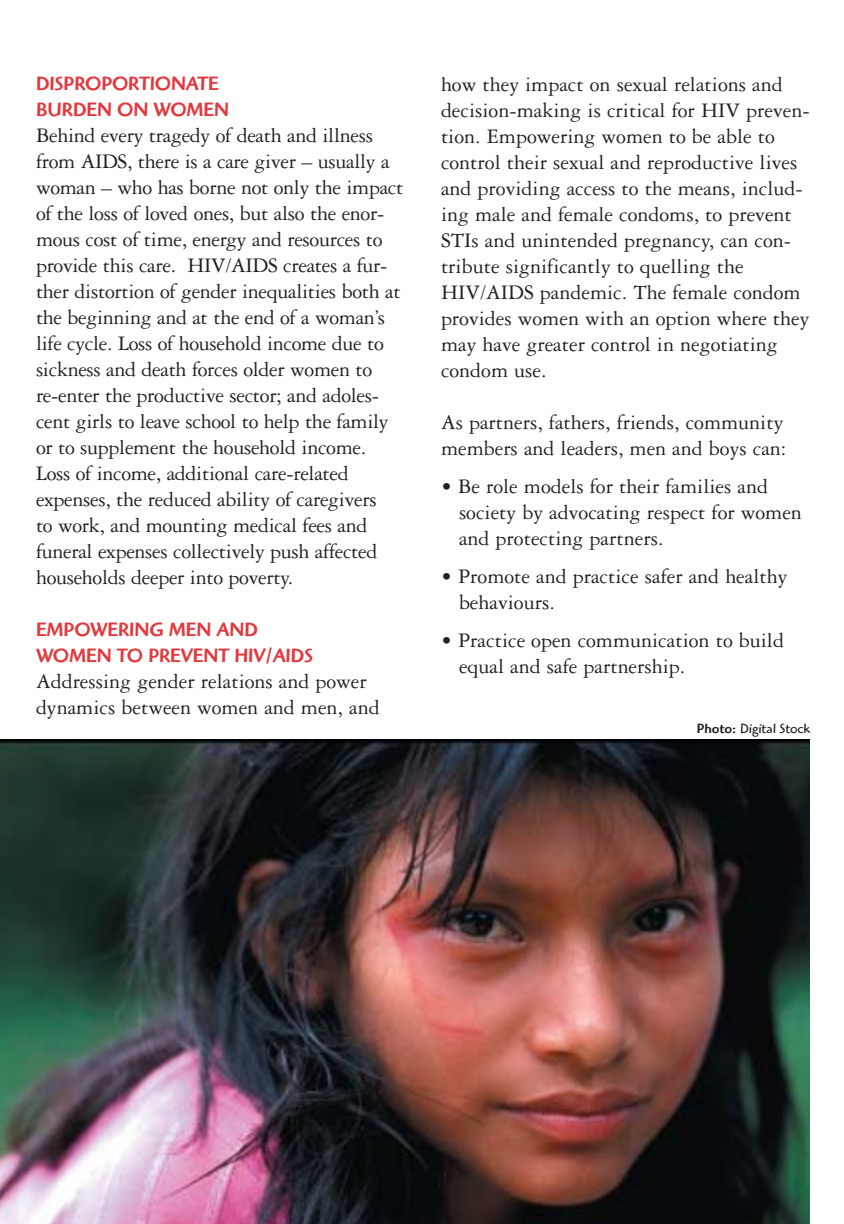
<style>
.page{position:relative;width:844px;height:1224px;background:#fff}
.page>*{position:absolute;margin:0;border:0;box-sizing:border-box;transform-origin:0 0}
.t1{font:22px/26px "Garamond Three";color:#231f20}
.t2{font:500 20px/26px "Highlander";letter-spacing:-.01em;color:#e1393e}
.t3{font:14px "Highlander";color:#231f20}
.s1{font-weight:500}
</style>
<div class="page">
<img style="left:0;top:740px;width:810px;height:484px">
<p class="t2" style="left:36px;top:73px;width:195px">DISPROPORTIONATE<br>BURDEN ON WOMEN</p>
<p class="t1" style="left:36px;top:124px;width:369px">Behind every tragedy of death and illness from AIDS, there is a care giver – usually a woman – who has borne not only the impact of the loss of loved ones, but also the enor&shy;mous cost of time, energy and resources to provide this care. HIV/AIDS creates a fur&shy;ther distortion of gender inequalities both at the beginning and at the end of a woman’s life cycle. Loss of household income due to sickness and death forces older women to re-enter the productive sector; and adoles&shy;cent girls to leave school to help the family or to supplement the household income.<br>Loss of income, additional care-related expenses, the reduced ability of caregivers<br>to work, and mounting medical fees and funeral expenses collectively push affected households deeper into poverty.</p>
<p class="t2" style="left:36px;top:619px;width:279px">EMPOWERING MEN AND<br>WOMEN TO PREVENT HIV/AIDS</p>
<p class="t1" style="left:36px;top:670px;width:345px">Addressing gender relations and power dynamics between women and men, and</p>
<p class="t1" style="left:441px;top:73px;width:370px">how they impact on sexual relations and decision-making is critical for HIV preven&shy;tion. Empowering women to be able to control their sexual and reproductive lives and providing access to the means, includ&shy;ing male and female condoms, to prevent STIs and unintended pregnancy, can con&shy;tribute significantly to quelling the HIV/AIDS pandemic. The female condom provides women with an option where they may have greater control in negotiating condom use.</p>
<p class="t1" style="left:441px;top:411px;width:347px">As partners, fathers, friends, community members and leaders, men and boys can:</p>
<p class="t1" style="left:459px;top:475px;width:344px;text-indent:-18px">• Be role models for their families and society by advocating respect for women and protecting partners.</p>
<p class="t1" style="left:459px;top:565px;width:330px;text-indent:-18px">• Promote and practice safer and healthy behaviours.</p>
<p class="t1" style="left:459px;top:629px;width:327px;text-indent:-18px">• Practice open communication to build equal and safe partnership.</p>
<p class="t3" style="left:697px;top:724px;width:114px"><span class="s1">Photo:</span> Digital Stock</p>
</div>
